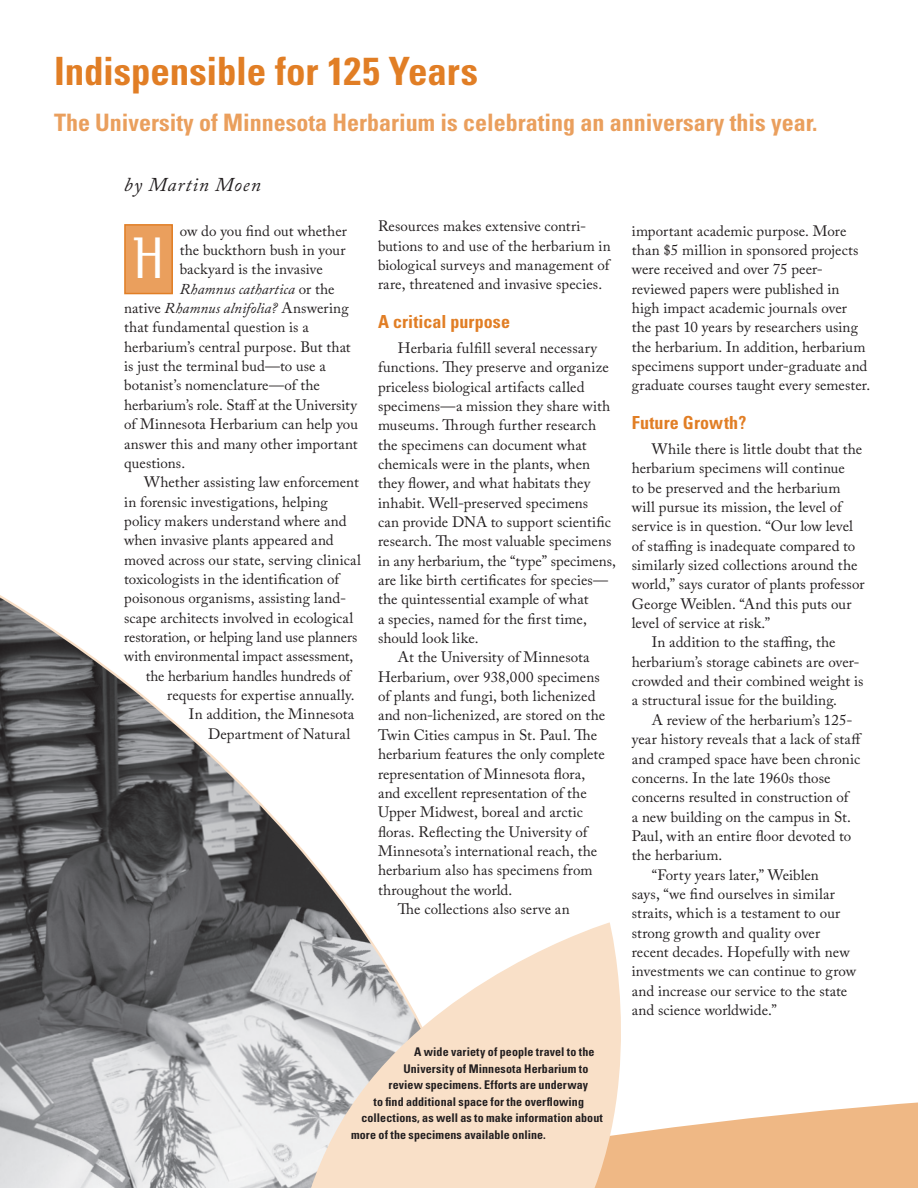
<style>
.page{position:relative;width:918px;height:1188px;background:#fff}
.page>*{position:absolute;margin:0;border:0;box-sizing:border-box;transform-origin:0 0}
.t1{font:500 61.5px "Dyadis ITC";color:#fff;scale:.8 1}
.t2{font:700 condensed 39px "Univers";letter-spacing:-.005em;color:#e17e25}
.t3{font:700 condensed 24px "Univers";color:#ea9f5d}
.t4{font:italic 19.5px "Adobe Caslon Pro";letter-spacing:.05em;color:#231f20}
.t5{font:700 condensed 18px "Univers";letter-spacing:.005em;color:#e17e25}
.t6{font:15px/19.4px "Adobe Caslon Pro";letter-spacing:.005em;color:#231f20}
.t7{font:italic 15px "Adobe Caslon Pro";letter-spacing:.005em;color:#231f20}
.t8{font:700 condensed 12px "Univers";letter-spacing:.005em;color:#231f20}
.s1{font-style:normal}
</style>
<div class="page">
<svg style="left:654px;top:1102px;width:264px;height:86px;background:#f1c297"></svg>
<svg style="left:0;top:595px;width:359px;height:593px"></svg>
<svg style="left:256px;top:922px;width:398px;height:266px;fill:#f9e0c8"></svg>
<div style="left:125px;top:225px;width:47px;height:69px;background:#ea9f5d"></div>
<div style="left:124px;top:224px;width:49px;height:70px;border:2px solid #e17e25"></div>
<h2 class="t2" style="left:54px;top:47px;width:426px">Indispensible for 125 Years</h2>
<h3 class="t3" style="left:54px;top:107px;width:765px">The University of Minnesota Herbarium is celebrating an anniversary this year.</h3>
<h3 class="t4" style="left:124px;top:173px;width:138px">by Martin Moen</h3>
<p class="t6" style="left:180px;top:221px;width:169px">ow do you find out whether</p>
<p class="t6" style="left:180px;top:240px;width:167px">the buckthorn bush in your</p>
<p class="t6" style="left:180px;top:260px;width:145px">backyard is the invasive</p>
<p class="t7" style="left:180px;top:280px;width:156px">Rhamnus cathartica <span class="s1">or the</span></p>
<p class="t7" style="left:124px;top:299px;width:226px"><span class="s1">native</span> Rhamnus alnifolia? <span class="s1">Answering</span></p>
<p class="t6" style="left:124px;top:318px;width:186px">that fundamental question is a</p>
<p class="t6" style="left:124px;top:337px;width:228px">herbarium’s central purpose. But that</p>
<p class="t6" style="left:124px;top:356px;width:203px">is just the terminal bud—to use a</p>
<p class="t6" style="left:124px;top:376px;width:197px">botanist’s nomenclature—of the</p>
<p class="t6" style="left:124px;top:395px;width:234px">herbarium’s role. Staff at the University</p>
<p class="t6" style="left:124px;top:414px;width:235px">of Minnesota Herbarium can help you</p>
<p class="t6" style="left:124px;top:434px;width:235px">answer this and many other important</p>
<p class="t6" style="left:124px;top:453px;width:62px">questions.</p>
<p class="t6" style="left:144px;top:472px;width:216px">Whether assisting law enforcement</p>
<p class="t6" style="left:124px;top:492px;width:205px">in forensic investigations, helping</p>
<p class="t6" style="left:124px;top:511px;width:224px">policy makers understand where and</p>
<p class="t6" style="left:124px;top:530px;width:211px">when invasive plants appeared and</p>
<p class="t6" style="left:124px;top:550px;width:238px">moved across our state, serving clinical</p>
<p class="t6" style="left:124px;top:569px;width:217px">toxicologists in the identification of</p>
<p class="t6" style="left:124px;top:588px;width:223px">poisonous organisms, assisting land-</p>
<p class="t6" style="left:124px;top:608px;width:231px">scape architects involved in ecological</p>
<p class="t6" style="left:124px;top:627px;width:235px">restoration, or helping land use planners</p>
<p class="t6" style="left:124px;top:647px;width:231px">with environmental impact assessment,</p>
<p class="t6" style="left:146px;top:666px;width:207px">the herbarium handles hundreds of</p>
<p class="t6" style="left:167px;top:685px;width:189px">requests for expertise annually.</p>
<p class="t6" style="left:189px;top:705px;width:167px">In addition, the Minnesota</p>
<p class="t6" style="left:208px;top:724px;width:144px">Department of Natural</p>
<h1 class="t1" style="left:133px;top:224px;width:40px">H</h1>
<p class="t6" style="left:378px;top:216px;width:234px">Resources makes extensive contri&shy;butions to and use of the herbarium in biological surveys and management of rare, threatened and invasive species.</p>
<p class="t5" style="left:378px;top:311px;width:134px">A critical purpose</p>
<p class="t6" style="left:398px;top:338px;width:201px">Herbaria fulfill several necessary</p>
<p class="t6" style="left:378px;top:357px;width:232px">functions. They preserve and organize</p>
<p class="t6" style="left:378px;top:377px;width:208px">priceless biological artifacts called</p>
<p class="t6" style="left:378px;top:396px;width:234px">specimens—a mission they share with</p>
<p class="t6" style="left:378px;top:415px;width:220px">museums. Through further research</p>
<p class="t6" style="left:378px;top:435px;width:210px">the specimens can document what</p>
<p class="t6" style="left:378px;top:454px;width:214px">chemicals were in the plants, when</p>
<p class="t6" style="left:378px;top:473px;width:214px">they flower, and what habitats they</p>
<p class="t6" style="left:378px;top:493px;width:212px">inhabit. Well-preserved specimens</p>
<p class="t6" style="left:378px;top:512px;width:235px">can provide DNA to support scientific</p>
<p class="t6" style="left:378px;top:531px;width:235px">research. The most valuable specimens</p>
<p class="t6" style="left:378px;top:551px;width:239px">in any herbarium, the “type” specimens,</p>
<p class="t6" style="left:378px;top:570px;width:232px">are like birth certificates for species—</p>
<p class="t6" style="left:378px;top:590px;width:212px">the quintessential example of what</p>
<p class="t6" style="left:378px;top:609px;width:211px">a species, named for the first time,</p>
<p class="t6" style="left:378px;top:628px;width:102px">should look like.</p>
<p class="t6" style="left:398px;top:648px;width:193px">At the University of Minnesota</p>
<p class="t6" style="left:378px;top:667px;width:223px">Herbarium, over 938,000 specimens</p>
<p class="t6" style="left:378px;top:686px;width:219px">of plants and fungi, both lichenized</p>
<p class="t6" style="left:378px;top:706px;width:229px">and non-lichenized, are stored on the</p>
<p class="t6" style="left:378px;top:725px;width:221px">Twin Cities campus in St. Paul. The</p>
<p class="t6" style="left:378px;top:744px;width:228px">herbarium features the only complete</p>
<p class="t6" style="left:378px;top:764px;width:209px">representation of Minnesota flora,</p>
<p class="t6" style="left:378px;top:783px;width:210px">and excellent representation of the</p>
<p class="t6" style="left:378px;top:802px;width:206px">Upper Midwest, boreal and arctic</p>
<p class="t6" style="left:378px;top:822px;width:211px">floras. Reflecting the University of</p>
<p class="t6" style="left:378px;top:841px;width:221px">Minnesota’s international reach, the</p>
<p class="t6" style="left:378px;top:860px;width:216px">herbarium also has specimens from</p>
<p class="t6" style="left:378px;top:880px;width:136px">throughout the world.</p>
<p class="t6" style="left:398px;top:899px;width:173px">The collections also serve an</p>
<p class="t8" style="left:414px;top:1045px;width:182px">A wide variety of people travel to the</p>
<p class="t8" style="left:404px;top:1061px;width:186px">University of Minnesota Herbarium to</p>
<p class="t8" style="left:388px;top:1078px;width:201px">review specimens. Efforts are underway</p>
<p class="t8" style="left:374px;top:1094px;width:212px">to find additional space for the overflowing</p>
<p class="t8" style="left:362px;top:1111px;width:243px">collections, as well as to make information about</p>
<p class="t8" style="left:351px;top:1127px;width:196px">more of the specimens available online.</p>
<p class="t6" style="left:632px;top:221px;width:240px">important academic purpose. More than $5 million in sponsored projects were received and over 75 peer&shy;reviewed papers were published in high impact academic journals over<br>the past 10 years by researchers using the herbarium. In addition, herbarium specimens support under-graduate and graduate courses taught every semester.</p>
<p class="t5" style="left:632px;top:412px;width:116px">Future Growth?</p>
<p class="t6" style="left:652px;top:439px;width:212px">While there is little doubt that the</p>
<p class="t6" style="left:632px;top:458px;width:215px">herbarium specimens will continue</p>
<p class="t6" style="left:632px;top:478px;width:210px">to be preserved and the herbarium</p>
<p class="t6" style="left:632px;top:497px;width:212px">will pursue its mission, the level of</p>
<p class="t6" style="left:632px;top:516px;width:223px">service is in question. “Our low level</p>
<p class="t6" style="left:632px;top:536px;width:225px">of staffing is inadequate compared to</p>
<p class="t6" style="left:632px;top:555px;width:227px">similarly sized collections around the</p>
<p class="t6" style="left:632px;top:575px;width:234px">world,” says curator of plants professor</p>
<p class="t6" style="left:632px;top:594px;width:221px">George Weiblen. “And this puts our</p>
<p class="t6" style="left:632px;top:613px;width:140px">level of service at risk.”</p>
<p class="t6" style="left:652px;top:633px;width:185px">In addition to the staffing, the</p>
<p class="t6" style="left:632px;top:652px;width:229px">herbarium’s storage cabinets are over-</p>
<p class="t6" style="left:632px;top:671px;width:233px">crowded and their combined weight is</p>
<p class="t6" style="left:632px;top:691px;width:207px">a structural issue for the building.</p>
<p class="t6" style="left:652px;top:710px;width:202px">A review of the herbarium’s 125-</p>
<p class="t6" style="left:632px;top:729px;width:232px">year history reveals that a lack of staff</p>
<p class="t6" style="left:632px;top:749px;width:230px">and cramped space have been chronic</p>
<p class="t6" style="left:632px;top:768px;width:200px">concerns. In the late 1960s those</p>
<p class="t6" style="left:632px;top:787px;width:218px">concerns resulted in construction of</p>
<p class="t6" style="left:632px;top:807px;width:221px">a new building on the campus in St.</p>
<p class="t6" style="left:632px;top:826px;width:221px">Paul, with an entire floor devoted to</p>
<p class="t6" style="left:632px;top:845px;width:92px">the herbarium.</p>
<p class="t6" style="left:652px;top:865px;width:169px">“Forty years later,” Weiblen</p>
<p class="t6" style="left:632px;top:884px;width:205px">says, “we find ourselves in similar</p>
<p class="t6" style="left:632px;top:903px;width:210px">straits, which is a testament to our</p>
<p class="t6" style="left:632px;top:923px;width:190px">strong growth and quality over</p>
<p class="t6" style="left:632px;top:942px;width:219px">recent decades. Hopefully with new</p>
<p class="t6" style="left:632px;top:962px;width:226px">investments we can continue to grow</p>
<p class="t6" style="left:632px;top:981px;width:217px">and increase our service to the state</p>
<p class="t6" style="left:632px;top:1000px;width:147px">and science worldwide.”</p>
</div>
